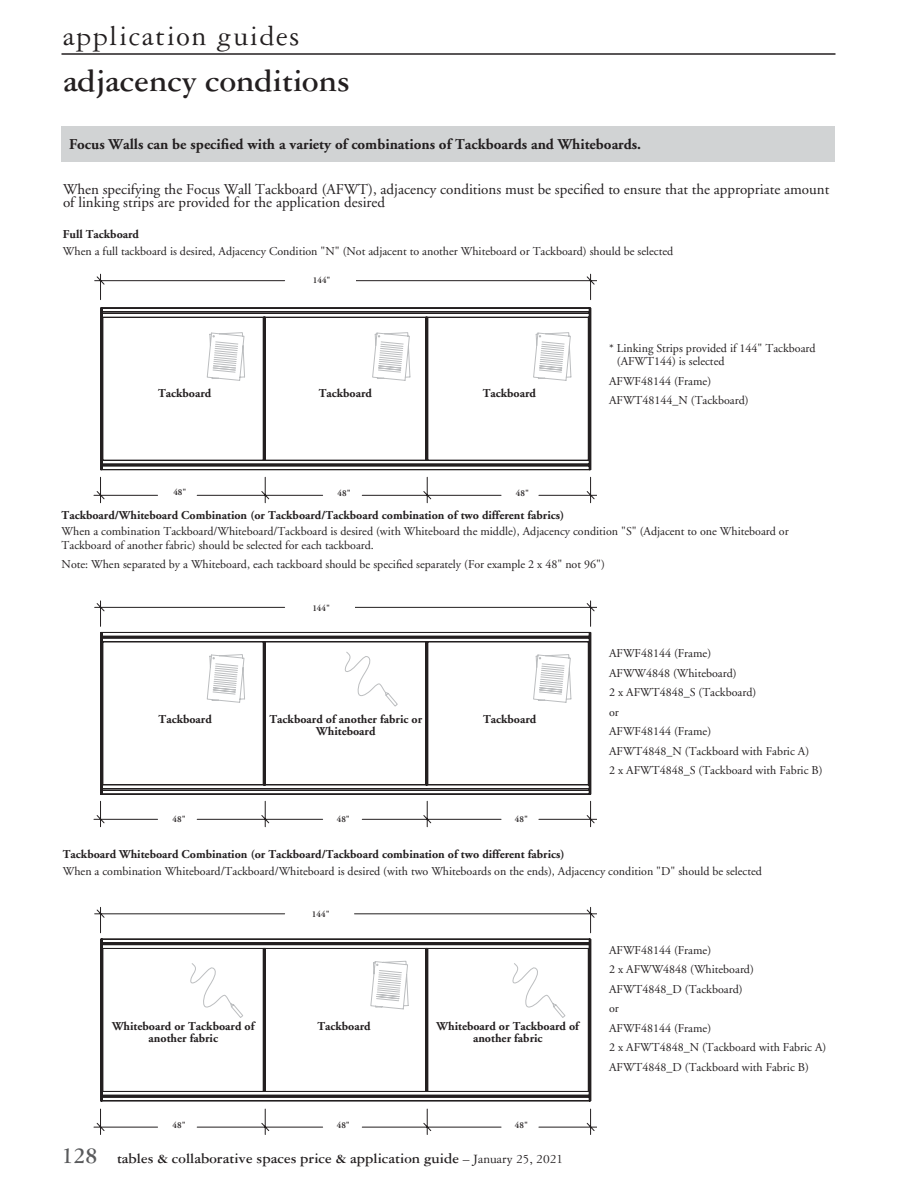
<style>
.page{position:relative;width:918px;height:1188px;background:#fff}
.page>*{position:absolute;margin:0;border:0;box-sizing:border-box;transform-origin:0 0}
.t1{font:700 33px "Garamond Three";color:#231f20}
.t2{font:30px "Garamond Three";letter-spacing:.05em;color:#231f20}
.t3{font:16.2px "Myriad";color:#231f20}
.t4{font:15px/13.5px "Adobe Garamond";color:#231f20}
.t5{font:700 15px "Adobe Garamond";color:#231f20}
.t6{font:700 15px "Garamond Three";color:#231f20}
.t7{font:12px/19.5px "Adobe Garamond";color:#231f20}
.t8{font:700 12px/12px "Adobe Garamond";color:#231f20;text-align:center}
.t9{font:600 9px "Adobe Garamond";color:#231f20}
.s1{font-size:24px;color:#58595b}
.s2{font-weight:400;font-size:13.5px}
</style>
<div class="page">
<hr style="left:62px;top:53px;width:774px;height:2px;background:#231f20">
<div style="left:62px;top:126px;width:774px;height:36px;background:#d1d3d4"></div>
<svg style="left:94px;top:274px;width:503px;height:861px"></svg>
<div style="left:288px;top:277px;width:68px;height:10px;background:#fff"></div>
<div style="left:288px;top:910px;width:66px;height:11px;background:#fff"></div>
<div style="left:288px;top:605px;width:67px;height:10px;background:#fff"></div>
<h2 class="t2" style="left:63px;top:20px;width:238px">application guides</h2>
<h3 class="t3" style="left:129px;top:29px;width:82px">W hi t e b oa r d</h3>
<h3 class="t3" style="left:129px;top:68px;width:101px">another fab r ic)</h3>
<h1 class="t1" style="left:63px;top:63px;width:288px">adjacency conditions</h1>
<p class="t5" style="left:69px;top:137px;width:574px">Focus Walls can be specified with a variety of combinations of Tackboards and Whiteboards.</p>
<p class="t4" style="left:63px;top:183px;width:768px">When specifying the Focus Wall Tackboard (AFWT), adjacency conditions must be specified to ensure that the appropriate amount of linking strips are provided for the application desired</p>
<p class="t8" style="left:63px;top:229px;width:78px">Full Tackboard</p>
<p class="t7" style="left:63px;top:242px;width:612px">When a full tackboard is desired, Adjacency Condition "N" (Not adjacent to another Whiteboard or Tackboard) should be selected</p>
<p class="t9" style="left:313px;top:275px;width:19px">144"</p>
<p class="t8" style="left:158px;top:387px;width:55px">Tackboard</p>
<p class="t8" style="left:319px;top:387px;width:55px">Tackboard</p>
<p class="t8" style="left:483px;top:387px;width:55px">Tackboard</p>
<p class="t9" style="left:173px;top:488px;width:15px">48"</p>
<p class="t9" style="left:338px;top:488px;width:15px">48"</p>
<p class="t9" style="left:516px;top:488px;width:15px">48"</p>
<p class="t7" style="left:617px;top:342px;width:200px;line-height:13.5px;text-indent:-8px">* Linking Strips provided if 144" Tackboard (AFWT144) is selected</p>
<p class="t7" style="left:609px;top:372px;width:141px">AFWF48144 (Frame)<br>AFWT48144_N (Tackboard)</p>
<p class="t8" style="left:62px;top:509px;width:504px">Tackboard/Whiteboard Combination (or Tackboard/Tackboard combination of two different fabrics)</p>
<p class="t7" style="left:62px;top:525px;width:729px;line-height:13.5px">When a combination Tackboard/Whiteboard/Tackboard is desired (with Whiteboard the middle), Adjacency condition "S" (Adjacent to one Whiteboard or<br>Tackboard of another fabric) should be selected for each tackboard.</p>
<p class="t7" style="left:62px;top:555px;width:545px">Note: When separated by a Whiteboard, each tackboard should be specified separately (For example 2 x 48" not 96")</p>
<p class="t9" style="left:312px;top:604px;width:19px">144"</p>
<p class="t8" style="left:159px;top:713px;width:55px">Tackboard</p>
<p class="t8" style="left:270px;top:713px;width:154px">Tackboard of another fabric or</p>
<p class="t8" style="left:483px;top:713px;width:55px">Tackboard</p>
<p class="t8" style="left:316px;top:725px;width:61px">Whiteboard</p>
<p class="t9" style="left:173px;top:814px;width:15px">48"</p>
<p class="t9" style="left:337px;top:814px;width:15px">48"</p>
<p class="t9" style="left:515px;top:814px;width:15px">48"</p>
<p class="t7" style="left:609px;top:644px;width:215px">AFWF48144 (Frame)<br>AFWW4848 (Whiteboard)<br>2 x AFWT4848_S (Tackboard)<br>or<br>AFWF48144 (Frame)<br>AFWT4848_N (Tackboard with Fabric A)<br>2 x AFWT4848_S (Tackboard with Fabric B)</p>
<p class="t8" style="left:63px;top:849px;width:503px">Tackboard Whiteboard Combination (or Tackboard/Tackboard combination of two different fabrics)</p>
<p class="t7" style="left:63px;top:861px;width:701px">When a combination Whiteboard/Tackboard/Whiteboard is desired (with two Whiteboards on the ends), Adjacency condition "D" should be selected</p>
<p class="t9" style="left:312px;top:909px;width:19px">144"</p>
<p class="t8" style="left:112px;top:1020px;width:144px">Whiteboard or Tackboard of another fabric</p>
<p class="t8" style="left:437px;top:1020px;width:144px">Whiteboard or Tackboard of another fabric</p>
<p class="t8" style="left:317px;top:1020px;width:55px">Tackboard</p>
<p class="t9" style="left:173px;top:1120px;width:15px">48"</p>
<p class="t9" style="left:337px;top:1120px;width:15px">48"</p>
<p class="t9" style="left:515px;top:1120px;width:15px">48"</p>
<p class="t6" style="left:62px;top:1150px;width:503px"><span class="s1">128</span> tables &amp; collaborative spaces price &amp; application guide <span class="s2">– January 25, 2021</span></p>
<p class="t7" style="left:609px;top:941px;width:219px">AFWF48144 (Frame)<br>2 x AFWW4848 (Whiteboard)<br>AFWT4848_D (Tackboard)<br>or<br>AFWF48144 (Frame)<br>2 x AFWT4848_N (Tackboard with Fabric A)<br>AFWT4848_D (Tackboard with Fabric B)</p>
</div>
